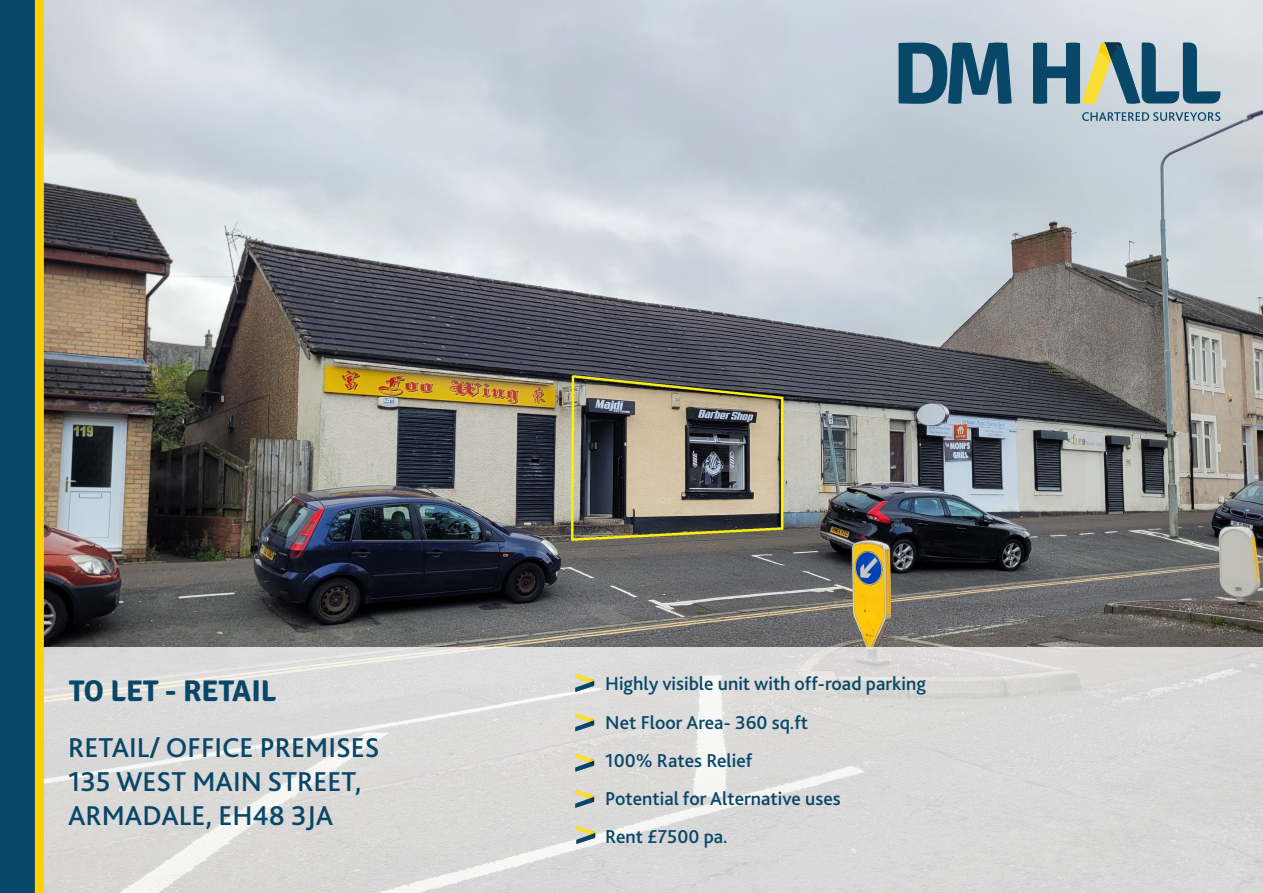
<style>
.page{position:relative;width:1263px;height:893px;background:#fff}
.page>*{position:absolute;margin:0;border:0;box-sizing:border-box;transform-origin:0 0}
.t1{font:700 30px "Signika";color:#084767}
._3_Address{font:500 28.5px/34.2px "Bliss 2";color:#084767}
._4_list_text{font:500 19.5px "Bliss 2";color:#084767}
</style>
<div class="page">
<img style="left:44px;top:0;width:1219px;height:648px">
<svg style="left:44px;top:648px;width:1219px;height:245px;background:#dbdada"></svg>
<svg style="left:898px;top:43px;width:114px;height:61px;background:#4a778f"></svg>
<svg style="left:1082px;top:112px;width:138px;height:9px"></svg>
<svg style="left:1033px;top:43px;width:187px;height:61px;background:#7b989d"></svg>
<svg style="left:575px;top:674px;width:19px;height:18px"></svg>
<svg style="left:575px;top:713px;width:19px;height:18px"></svg>
<svg style="left:575px;top:753px;width:19px;height:18px"></svg>
<svg style="left:575px;top:790px;width:19px;height:18px"></svg>
<svg style="left:576px;top:826px;width:19px;height:18px"></svg>
<div style="left:0;top:0;width:41px;height:893px;background:#084767"></div>
<div style="left:35px;top:0;width:9px;height:893px;background:#fed006"></div>
<p class="t1" style="left:69px;top:673px;width:209px">TO LET - RETAIL</p>
<p class="_3_Address" style="left:68px;top:730px;width:313px">RETAIL/ OFFICE PREMISES</p>
<p class="_3_Address" style="left:68px;top:764px;width:295px">135 WEST MAIN STREET,<br>ARMADALE, EH48 3JA</p>
<p class="_4_list_text" style="left:605px;top:672px;width:322px">Highly visible unit with off-road parking</p>
<p class="_4_list_text" style="left:605px;top:710px;width:204px">Net Floor Area- 360 sq.ft</p>
<p class="_4_list_text" style="left:605px;top:748px;width:149px">100% Rates Relief</p>
<p class="_4_list_text" style="left:605px;top:786px;width:237px">Potential for Alternative uses</p>
<p class="_4_list_text" style="left:605px;top:825px;width:124px">Rent £7500 pa.</p>
</div>
